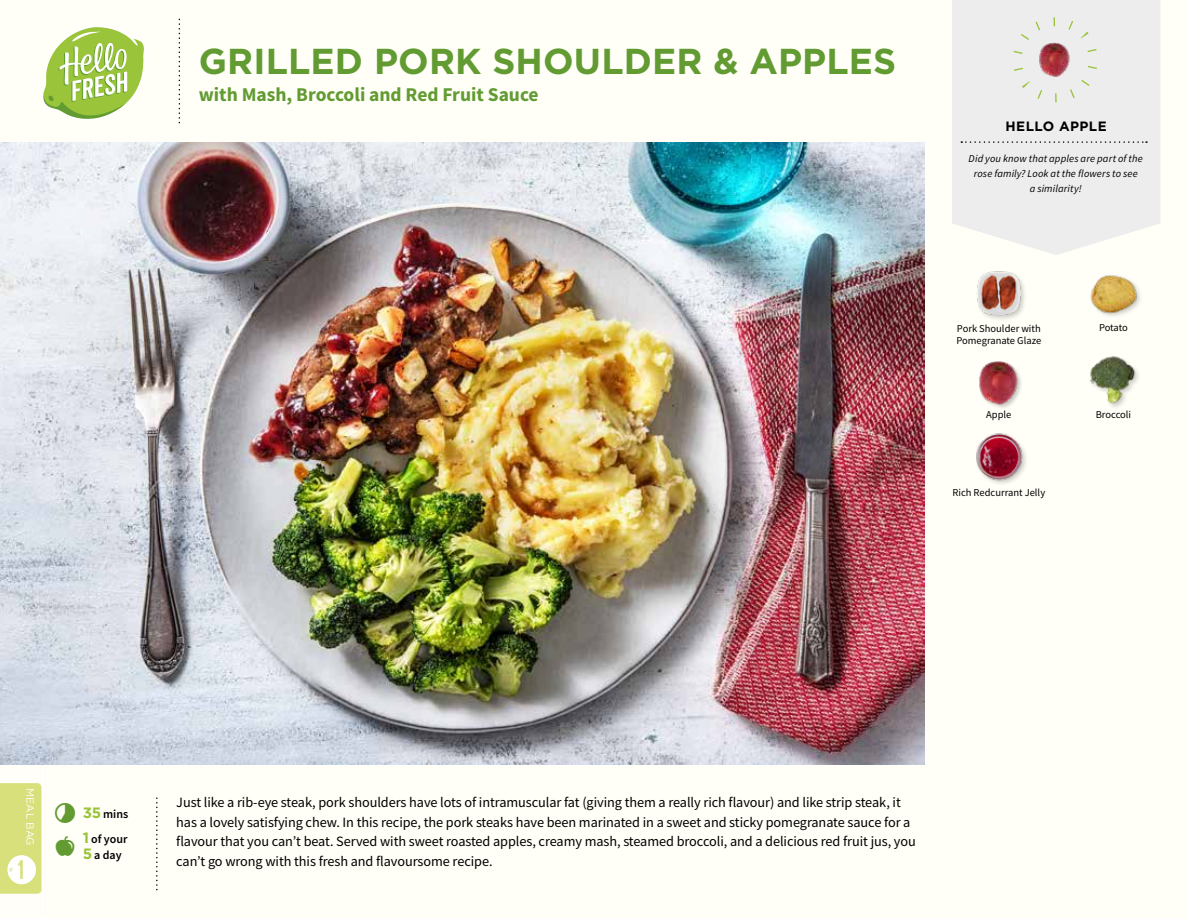
<style>
.page{position:relative;width:1188px;height:918px;background:#fffef7}
.page>*{position:absolute;margin:0;border:0;box-sizing:border-box;transform-origin:0 0}
.t1{font:700 36px "Gotham";letter-spacing:.005em;color:#619b31}
.t2{font:26.85px "Kapra";color:#d7e07a}
.t3{font:700 19.5px "Source Sans Pro";color:#619b31}
.t4{font:14.25px/19.5px "Source Sans Pro";letter-spacing:-.005em;color:#000}
.t5{font:700 13.5px "Gotham";letter-spacing:.03em;color:#000}
.t6{font:600 12px/15.8px "Source Sans Pro";color:#000}
.t7{font:italic 10.5px/14.7px "Source Sans Pro";letter-spacing:.01em;color:#000;text-align:center}
.t8{font:10.5px/12px "Source Sans Pro";color:#000}
.t9{font:10.5px "Gotham";letter-spacing:-.005em;color:#fffefb}
.s1{font-family:"Gotham";font-weight:700;font-size:15px;color:#9ac43a}
</style>
<div class="page">
<svg style="left:43px;top:27px;width:101px;height:92px"></svg>
<svg style="left:0;top:783px;width:42px;height:111px;background:#dde48e"></svg>
<img style="left:0;top:142px;width:925px;height:623px">
<img style="left:1090px;top:356px;width:48px;height:51px">
<div style="left:979px;top:360px;width:44px;height:50px;background:#000;opacity:.2"></div>
<img style="left:979px;top:360px;width:43px;height:46px">
<img style="left:976px;top:433px;width:50px;height:51px">
<img style="left:1090px;top:275px;width:50px;height:41px">
<img style="left:977px;top:271px;width:48px;height:48px">
<div style="left:952px;top:0;width:208px;height:255px;background:#ededed"></div>
<svg style="left:961px;top:141px;width:186px;height:2px"></svg>
<img style="left:1036px;top:42px;width:36px;height:36px">
<div style="left:1013px;top:17px;width:85px;height:85px;border:9px dashed #9ac43a;border-radius:50%"></div>
<h1 class="t1" style="left:199px;top:37px;width:699px">GRILLED PORK SHOULDER &amp; APPLES</h1>
<h3 class="t3" style="left:199px;top:81px;width:341px">with Mash, Broccoli and Red Fruit Sauce</h3>
<p class="t5" style="left:1006px;top:117px;width:103px">HELLO APPLE</p>
<p class="t7" style="left:969px;top:151px;width:176px">Did you know that apples are part of the rose family? Look at the flowers to see<br>a similarity!</p>
<p class="t8" style="left:957px;top:322px;width:86px">Pork Shoulder with<br>Pomegranate Glaze</p>
<p class="t8" style="left:1099px;top:322px;width:30px">Potato</p>
<p class="t8" style="left:986px;top:408px;width:27px">Apple</p>
<p class="t8" style="left:1096px;top:408px;width:37px">Broccoli</p>
<p class="t8" style="left:953px;top:486px;width:94px">Rich Redcurrant Jelly</p>
<p class="t9" style="left:36px;top:788px;width:59px;rotate:90deg">MEAL BAG</p>
<h2 class="t2" style="left:18px;top:854px;width:8px">1</h2>
<p class="t6" style="left:83px;top:806px;width:47px"><span class="s1">35</span> mins</p>
<p class="t6" style="left:83px;top:831px;width:46px"><span class="s1">1</span> of your<br><span class="s1">5</span> a day</p>
<p class="t4" style="left:176px;top:793px;width:741px">Just like a rib-eye steak, pork shoulders have lots of intramuscular fat (giving them a really rich flavour) and like strip steak, it has a lovely satisfying chew. In this recipe, the pork steaks have been marinated in a sweet and sticky pomegranate sauce for a flavour that you can’t beat. Served with sweet roasted apples, creamy mash, steamed broccoli, and a delicious red fruit jus, you can’t go wrong with this fresh and flavoursome recipe.</p>
</div>
